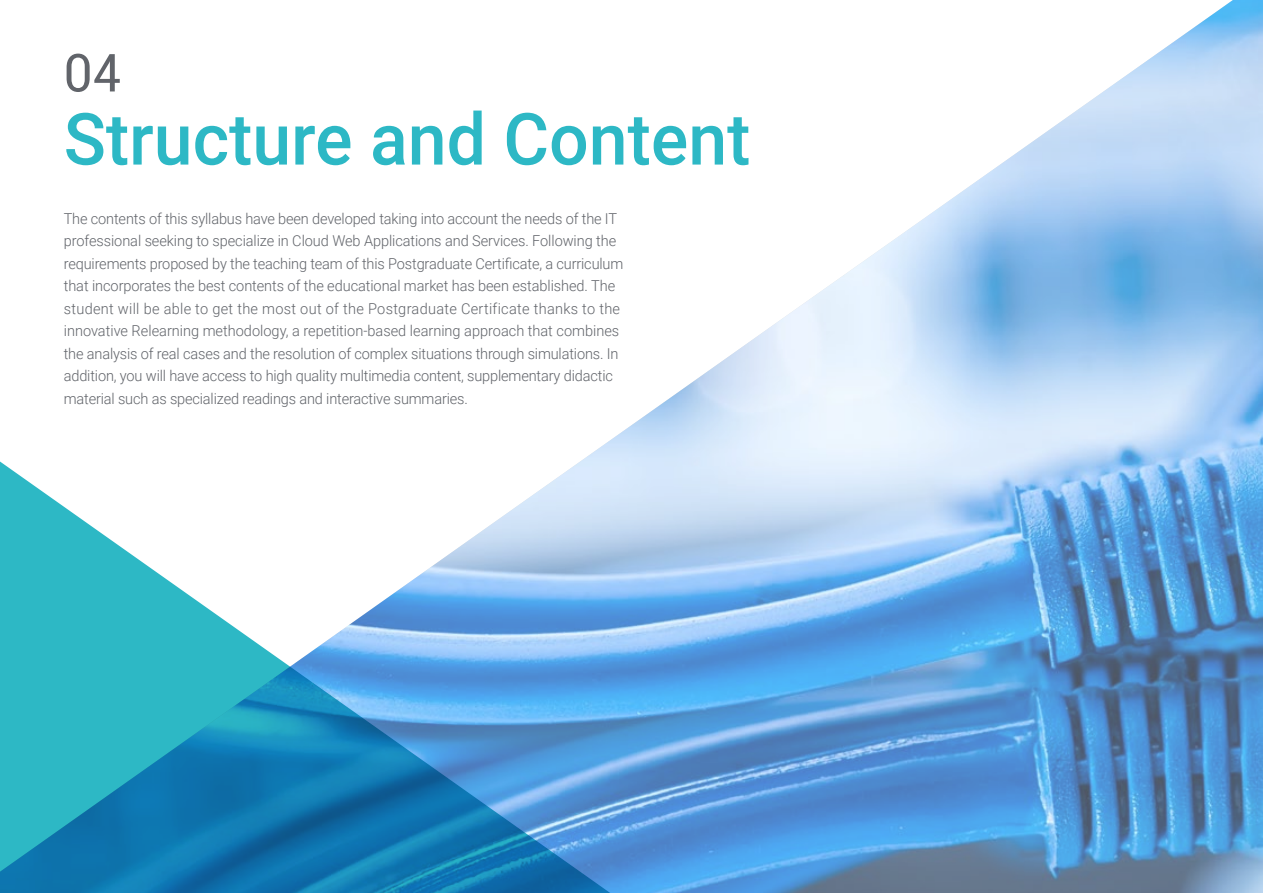
<style>
.page{position:relative;width:1263px;height:893px;background:#fff}
.page>*{position:absolute;margin:0;border:0;box-sizing:border-box;transform-origin:0 0}
.t1{font:500 72px "Roboto";color:#2db8c5}
.t2{font:52.5px "Roboto";color:#61646a}
.t3{font:300 15px/22.5px "Roboto";letter-spacing:-.01em;color:#61646a}
</style>
<div class="page">
<img style="left:602px;top:0;width:661px;height:893px">
<svg style="left:0;top:446px;width:640px;height:447px"></svg>
<h2 class="t2" style="left:64px;top:36px;width:59px">04</h2>
<h1 class="t1" style="left:64px;top:89px;width:688px">Structure and Content</h1>
<p class="t3" style="left:64px;top:207px;width:561px">The contents of this syllabus have been developed taking into account the needs of the IT professional seeking to specialize in Cloud Web Applications and Services. Following the requirements proposed by the teaching team of this Postgraduate Certificate, a curriculum that incorporates the best contents of the educational market has been established. The student will be able to get the most out of the Postgraduate Certificate thanks to the innovative Relearning methodology, a repetition-based learning approach that combines the analysis of real cases and the resolution of complex situations through simulations. In addition, you will have access to high quality multimedia content, supplementary didactic material such as specialized readings and interactive summaries.</p>
</div>
